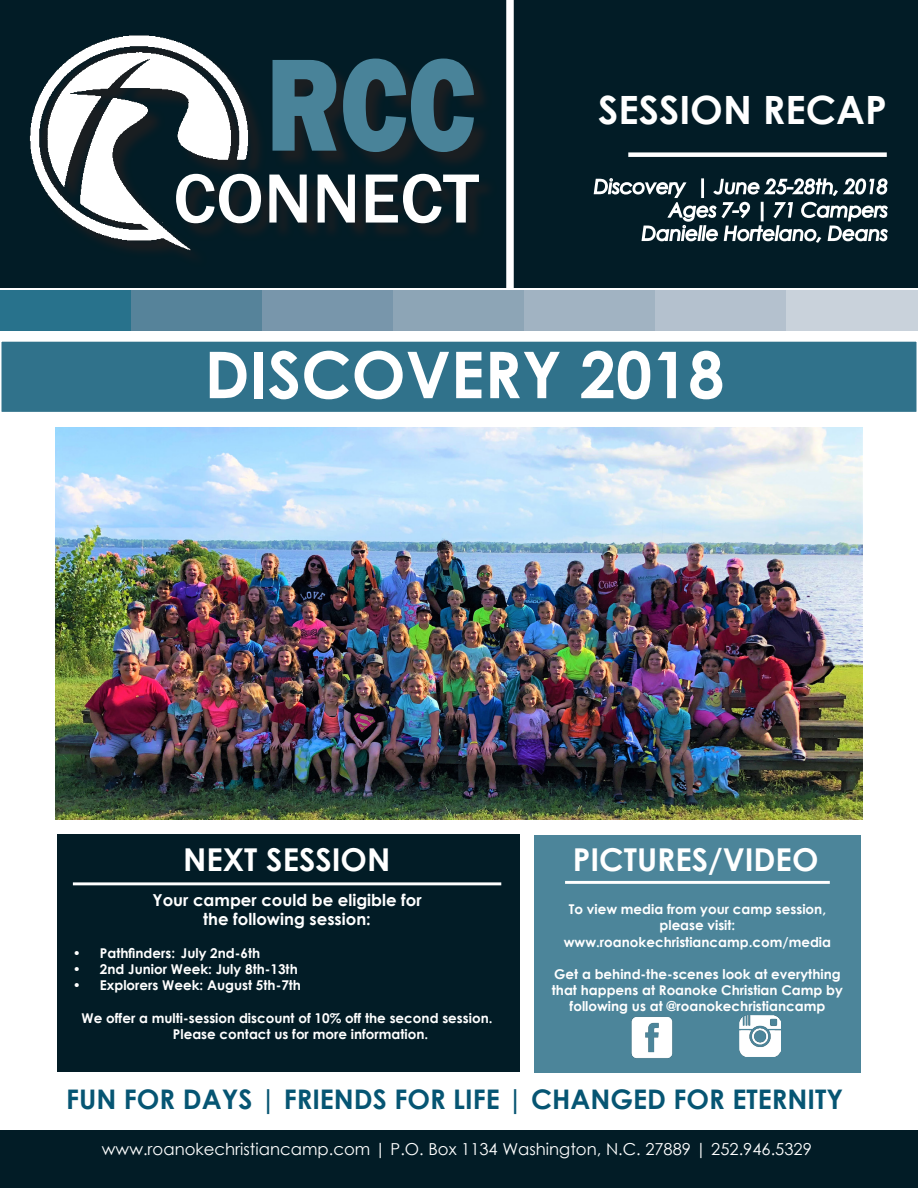
<style>
.page{position:relative;width:918px;height:1188px;background:#fff}
.page>*{position:absolute;margin:0;border:0;box-sizing:border-box;transform-origin:0 0}
.t1{font:800 136.05px "Franklin Gothic";color:#498399;scale:.79 1}
.t2{font:500 72px "Franklin Gothic";color:#fff}
.t3{font:700 64.5px "Century Gothic";color:#fff}
.t4{font:700 39px "Century Gothic";color:#fff}
.t5{font:700 31.5px "Century Gothic";color:#fff}
.t6{font:700 27px "Century Gothic";color:#065573}
.t7{font:16.5px "Century Gothic";color:#fff}
.t8{font:700 16.5px/19.8px "Century Gothic";color:#fff;text-align:center}
.t9{font:700 13.5px/16.2px "Century Gothic";color:#fff;text-align:center}
</style>
<div class="page">
<div style="left:1px;top:1px;width:916px;height:286px;background:#021c26"></div>
<img style="left:0;top:0;width:286px;height:288px">
<div style="left:178px;top:176px;width:319px;height:66px;background:#081c24"></div>
<div style="left:275px;top:61px;width:217px;height:110px;background:#0e1d23"></div>
<div style="left:506px;top:0;width:8px;height:288px;background:#fff"></div>
<div style="left:628px;top:152px;width:259px;height:5px;background:#fff"></div>
<svg style="left:593px;top:178px;width:295px;height:65px"></svg>
<div style="left:0;top:290px;width:131px;height:41px;background:#28728c"></div>
<div style="left:131px;top:290px;width:131px;height:41px;background:#56839a"></div>
<div style="left:262px;top:290px;width:131px;height:41px;background:#7896ab"></div>
<div style="left:393px;top:290px;width:132px;height:41px;background:#8da5b6"></div>
<div style="left:525px;top:290px;width:131px;height:41px;background:#a1b3c2"></div>
<div style="left:656px;top:290px;width:131px;height:41px;background:#b4c1ce"></div>
<div style="left:787px;top:290px;width:131px;height:41px;background:#c9d2db"></div>
<div style="left:0;top:1130px;width:918px;height:58px;background:#021c26"></div>
<div style="left:1px;top:341px;width:916px;height:72px;background:#30728b"></div>
<div style="left:0;top:340px;width:918px;height:73px;border:2px solid #fff"></div>
<div style="left:534px;top:835px;width:327px;height:238px;background:#4c859a"></div>
<hr style="left:565px;top:881px;width:265px;height:3px;background:#fff">
<img style="left:631px;top:1017px;width:42px;height:42px">
<img style="left:740px;top:1016px;width:41px;height:41px">
<div style="left:57px;top:834px;width:462px;height:238px;background:#021c26"></div>
<hr style="left:73px;top:882px;width:428px;height:3px;background:#fff">
<img style="left:56px;top:428px;width:806px;height:392px">
<p class="t1" style="left:266px;top:17px;width:267px">RCC</p>
<p class="t2" style="left:173px;top:154px;width:307px">CONNECT</p>
<p class="t4" style="left:598px;top:80px;width:290px">SESSION RECAP</p>
<p class="t3" style="left:204px;top:326px;width:521px">DISCOVERY 2018</p>
<p class="t5" style="left:183px;top:835px;width:209px">NEXT SESSION</p>
<p class="t8" style="left:152px;top:889px;width:271px">Your camper could be eligible for the following session:</p>
<p class="t9" style="left:73px;top:944px;width:189px">• Pathfinders: July 2nd-6th</p>
<p class="t9" style="left:73px;top:960px;width:226px">• 2nd Junior Week: July 8th-13th</p>
<p class="t9" style="left:73px;top:977px;width:230px">• Explorers Week: August 5th-7th</p>
<p class="t9" style="left:173px;top:1009px;width:321px;text-align:left;text-indent:-91px">We offer a multi-session discount of 10% off the second session.<br>Please contact us for more information.</p>
<p class="t5" style="left:573px;top:835px;width:247px">PICTURES/VIDEO</p>
<p class="t9" style="left:564px;top:901px;width:269px">To view media from your camp session, please visit: www.roanokechristiancamp.com/media</p>
<p class="t9" style="left:552px;top:965px;width:293px">Get a behind-the-scenes look at everything that happens at Roanoke Christian Camp by following us at @roanokechristiancamp</p>
<p class="t6" style="left:66px;top:1078px;width:779px">FUN FOR DAYS | FRIENDS FOR LIFE | CHANGED FOR ETERNITY</p>
<p class="t7" style="left:102px;top:1137px;width:711px">www.roanokechristiancamp.com | P.O. Box 1134 Washington, N.C. 27889 | 252.946.5329</p>
</div>
